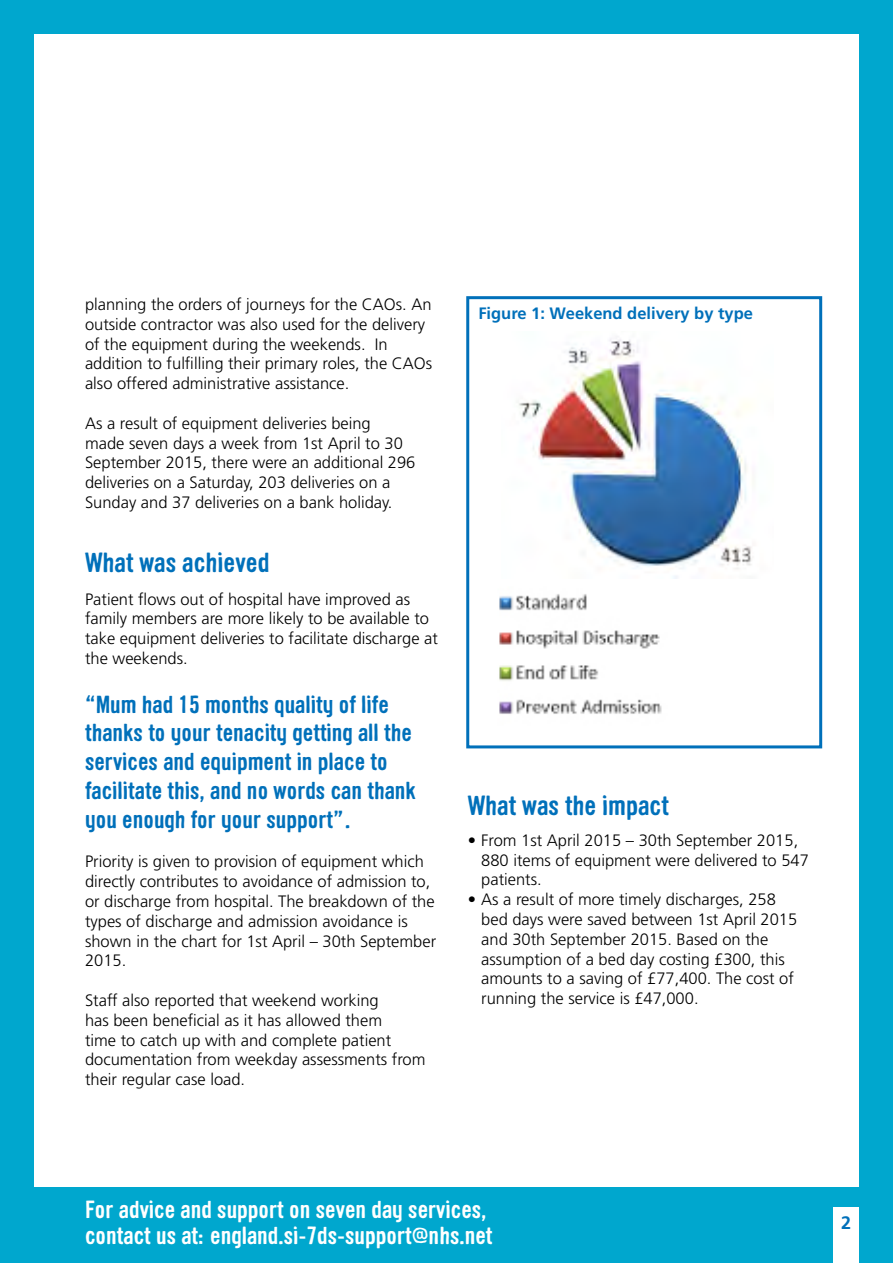
<style>
.page{position:relative;width:893px;height:1263px;background:#00a7ce}
.page>*{position:absolute;margin:0;border:0;box-sizing:border-box;transform-origin:0 0}
.t1{font:700 27px "Sini";color:#0070ba}
.t2{font:700 24px/28.8px "Sini";color:#0070ba}
.t3{font:700 24px/25.5px "Sini";color:#fff}
.t4{font:700 18px "Frutiger";color:#0070ba}
.t5{font:300 16.5px/19.8px "Frutiger";color:#000}
.t6{font:700 16.5px "Frutiger";color:#0070ba}
</style>
<div class="page">
<div style="left:34px;top:34px;width:825px;height:1152px;background:#fff"></div>
<div style="left:833px;top:1208px;width:26px;height:55px;background:#fff"></div>
<div style="left:466px;top:296px;width:356px;height:452px;border:3px solid #0070ba"></div>
<img style="left:519px;top:339px;width:233px;height:239px">
<img style="left:499px;top:594px;width:163px;height:120px">
<p class="t5" style="left:85px;top:295px;width:349px">planning the orders of journeys for the CAOs. An outside contractor was also used for the delivery of the equipment during the weekends. In addition to fulfilling their primary roles, the CAOs also offered administrative assistance.</p>
<p class="t5" style="left:85px;top:413px;width:332px">As a result of equipment deliveries being<br>made seven days a week from 1st April to 30<br>September 2015, there were an additional 296 deliveries on a Saturday, 203 deliveries on a Sunday and 37 deliveries on a bank holiday.</p>
<h2 class="t1" style="left:85px;top:545px;width:186px">What was achieved</h2>
<p class="t5" style="left:85px;top:589px;width:354px">Patient flows out of hospital have improved as family members are more likely to be available to take equipment deliveries to facilitate discharge at the weekends.</p>
<h2 class="t2" style="left:85px;top:689px;width:332px">“Mum had 15 months quality of life thanks to your tenacity getting all the services and equipment in place to facilitate this, and no words can thank you enough for your support”.</h2>
<p class="t5" style="left:85px;top:852px;width:353px">Priority is given to provision of equipment which directly contributes to avoidance of admission to, or discharge from hospital. The breakdown of the types of discharge and admission avoidance is shown in the chart for 1st April – 30th September 2015.</p>
<p class="t5" style="left:85px;top:991px;width:342px">Staff also reported that weekend working<br>has been beneficial as it has allowed them<br>time to catch up with and complete patient documentation from weekday assessments from their regular case load.</p>
<p class="t6" style="left:478px;top:303px;width:276px">Figure 1: Weekend delivery by type</p>
<h2 class="t1" style="left:468px;top:789px;width:203px">What was the impact</h2>
<p class="t5" style="left:481px;top:830px;width:329px;text-indent:-13px">• From 1st April 2015 – 30th September 2015,<br>880 items of equipment were delivered to 547 patients.</p>
<p class="t5" style="left:481px;top:890px;width:318px;text-indent:-13px">• As a result of more timely discharges, 258 bed days were saved between 1st April 2015 and 30th September 2015. Based on the assumption of a bed day costing £300, this amounts to a saving of £77,400. The cost of running the service is £47,000.</p>
<h2 class="t3" style="left:85px;top:1196px;width:409px">For advice and support on seven day services, contact us at:england.si-7ds-support@nhs.net</h2>
<p class="t4" style="left:841px;top:1212px;width:12px">2</p>
</div>
